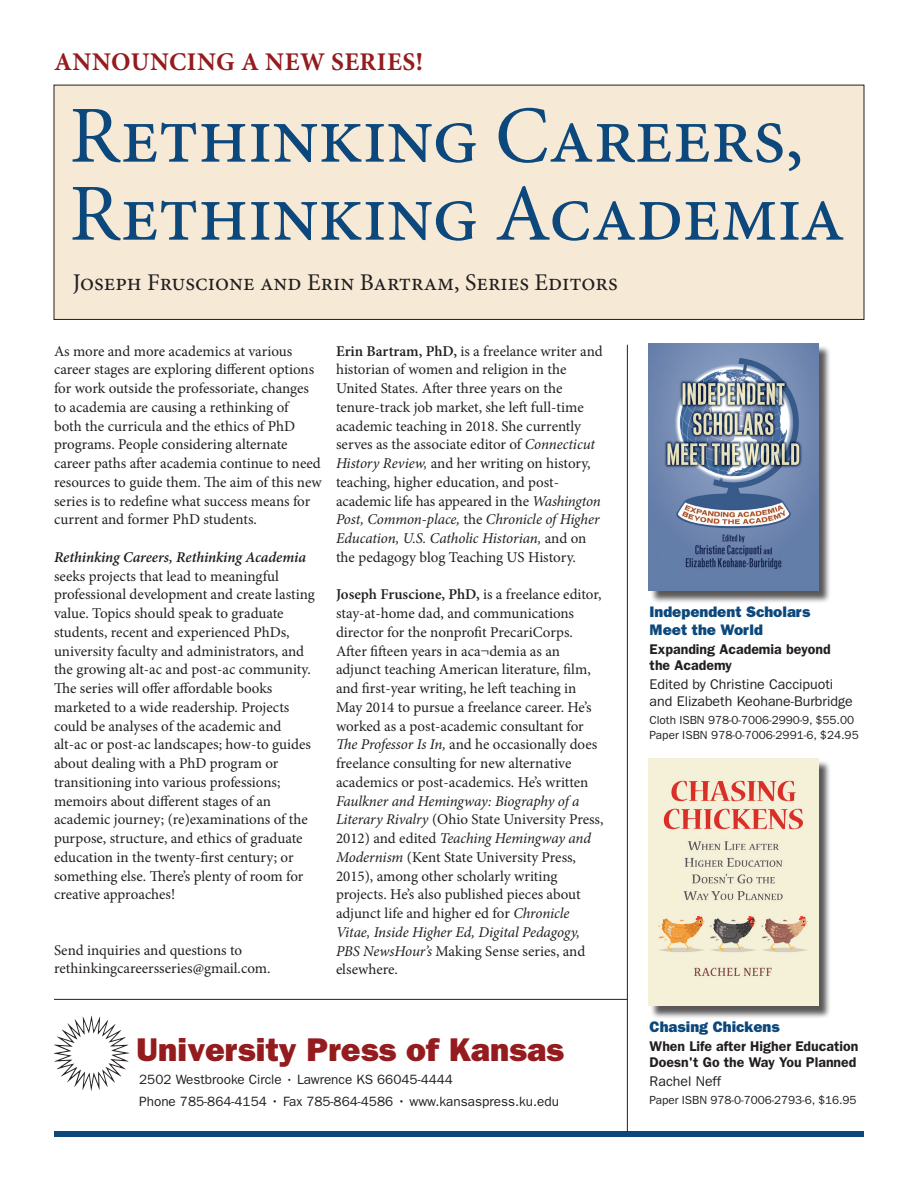
<style>
.page{position:relative;width:918px;height:1188px;background:#fff}
.page>*{position:absolute;margin:0;border:0;box-sizing:border-box;transform-origin:0 0}
.t1{font:81px/78px "Minion Pro";letter-spacing:-.01em;color:#0c487c}
.t2{font:800 33px "Franklin Gothic";color:#941b1e}
.t3{font:700 25.5px "Minion Pro";letter-spacing:.02em;color:#941b1e}
.t4{font:24px "Minion Pro";color:#231f20}
.t5{font:800 15.3px/18px "Franklin Gothic";color:#0c487c}
.t6{font:15px/18.8px "Minion Pro";letter-spacing:-.005em;color:#231f20}
.t7{font:italic 600 15px "Minion Pro";letter-spacing:-.01em;color:#231f20}
.t8{font:600 14.1px/16.5px "Franklin Gothic";color:#231f20}
.t9{font:14.1px/16.5px "Franklin Gothic";color:#231f20}
.t10{font:13.5px/21px "Franklin Gothic";color:#231f20}
.t11{font:11.7px/15.3px "Franklin Gothic";letter-spacing:-.005em;color:#231f20}
.s1{font-weight:600}
.s2{font-style:italic}
.s3{font-size:12px}
</style>
<div class="page">
<div style="left:54px;top:85px;width:810px;height:234px;background:#f6ead7"></div>
<div style="left:54px;top:85px;width:810px;height:235px;border:1px solid #231f20"></div>
<div style="left:54px;top:1131px;width:810px;height:6px;background:#0c487c"></div>
<img style="left:54px;top:1016px;width:75px;height:75px">
<hr style="left:627px;top:345px;width:1px;height:787px;background:#231f20">
<hr style="left:54px;top:999px;width:573px;height:1px;background:#231f20">
<div style="left:651px;top:345px;width:180px;height:259px;background:#231f20;opacity:.75"></div>
<img style="left:649px;top:343px;width:169px;height:247px">
<div style="left:651px;top:760px;width:180px;height:259px;background:#231f20;opacity:.75"></div>
<img style="left:649px;top:758px;width:169px;height:247px">
<h3 class="t3" style="left:54px;top:43px;width:370px">ANNOUNCING A NEW SERIES!</h3>
<h1 class="t1" style="left:70px;top:97px;width:777px">Rethinking Careers,<br>Rethinking Academia</h1>
<h3 class="t4" style="left:73px;top:266px;width:547px">Joseph Fruscione and Erin Bartram, Series Editors</h3>
<p class="t6" style="left:54px;top:342px;width:269px">As more and more academics at various career stages are exploring different options for work outside the professoriate, changes to academia are causing a rethinking of<br>both the curricula and the ethics of PhD programs. People considering alternate career paths after academia continue to need resources to guide them. The aim of this new series is to redefine what success means for current and former PhD students.</p>
<p class="t7" style="left:54px;top:547px;width:254px">Rethinking Careers, Rethinking Academia</p>
<p class="t6" style="left:54px;top:567px;width:262px">seeks projects that lead to meaningful professional development and create lasting value. Topics should speak to graduate students, recent and experienced PhDs, university faculty and administrators, and the growing alt-ac and post-ac community.<br>The series will offer affordable books marketed to a wide readership. Projects could be analyses of the academic and alt-ac or post-ac landscapes; how-to guides about dealing with a PhD program or transitioning into various professions; memoirs about different stages of an academic journey; (re)examinations of the purpose, structure, and ethics of graduate education in the twenty-first century; or something else. There’s plenty of room for creative approaches!</p>
<p class="t6" style="left:54px;top:941px;width:218px;line-height:18px">Send inquiries and questions to rethinkingcareersseries@gmail.com.</p>
<p class="t6" style="left:336px;top:342px;width:268px"><span class="s1">Erin Bartram, PhD,</span> is a freelance writer and historian of women and religion in the United States. After three years on the tenure-track job market, she left full-time academic teaching in 2018. She currently serves as the associate editor of <span class="s2">Connecticut History Review,</span> and her writing on history, teaching, higher education, and post&shy;academic life has appeared in the <span class="s2">Washington Post, Common-place,</span> the <span class="s2">Chronicle of Higher Education, U.S. Catholic Historian,</span> and on the pedagogy blog Teaching US History.</p>
<p class="t6" style="left:336px;top:585px;width:267px"><span class="s1">Joseph Fruscione, PhD,</span> is a freelance editor, stay-at-home dad, and communications director for the nonprofit PrecariCorps.<br>After fifteen years in aca¬demia as an adjunct teaching American literature, film, and first-year writing, he left teaching in May 2014 to pursue a freelance career. He’s worked as a post-academic consultant for <span class="s2">The Professor Is In,</span> and he occasionally does freelance consulting for new alternative academics or post-academics. He’s written</p>
<p class="t6" style="left:336px;top:792px;width:269px"><span class="s2">Faulkner and Hemingway: Biography of a Literary Rivalry</span> (Ohio State University Press, 2012) and edited <span class="s2">Teaching Hemingway and Modernism</span> (Kent State University Press, 2015), among other scholarly writing projects. He’s also published pieces about adjunct life and higher ed for <span class="s2">Chronicle Vitae, Inside Higher Ed, Digital Pedagogy, PBS NewsHour’s</span> Making Sense series, and elsewhere.</p>
<h2 class="t2" style="left:137px;top:1030px;width:429px">University Press of Kansas</h2>
<p class="t10" style="left:139px;top:1070px;width:421px">2502 Westbrooke Circle <span class="s3">•</span> Lawrence KS 66045-4444<br>Phone 785-864-4154 • Fax 785-864-4586 • www.kansaspress.ku.edu</p>
<p class="t5" style="left:650px;top:603px;width:162px">Independent Scholars<br>Meet the World</p>
<p class="t8" style="left:650px;top:641px;width:183px">Expanding Academia beyond the Academy</p>
<p class="t9" style="left:650px;top:676px;width:205px">Edited by Christine Caccipuoti and Elizabeth Keohane-Burbridge</p>
<p class="t11" style="left:650px;top:712px;width:211px">Cloth ISBN 978-0-7006-2990-9, $55.00<br>Paper ISBN 978-0-7006-2991-6, $24.95</p>
<p class="t5" style="left:650px;top:1017px;width:132px">Chasing Chickens</p>
<p class="t8" style="left:650px;top:1037px;width:210px">When Life after Higher Education<br>Doesn't Go the Way You Planned</p>
<p class="t9" style="left:650px;top:1073px;width:73px">Rachel Neff</p>
<p class="t11" style="left:650px;top:1092px;width:209px">Paper ISBN 978-0-7006-2793-6, $16.95</p>
</div>
